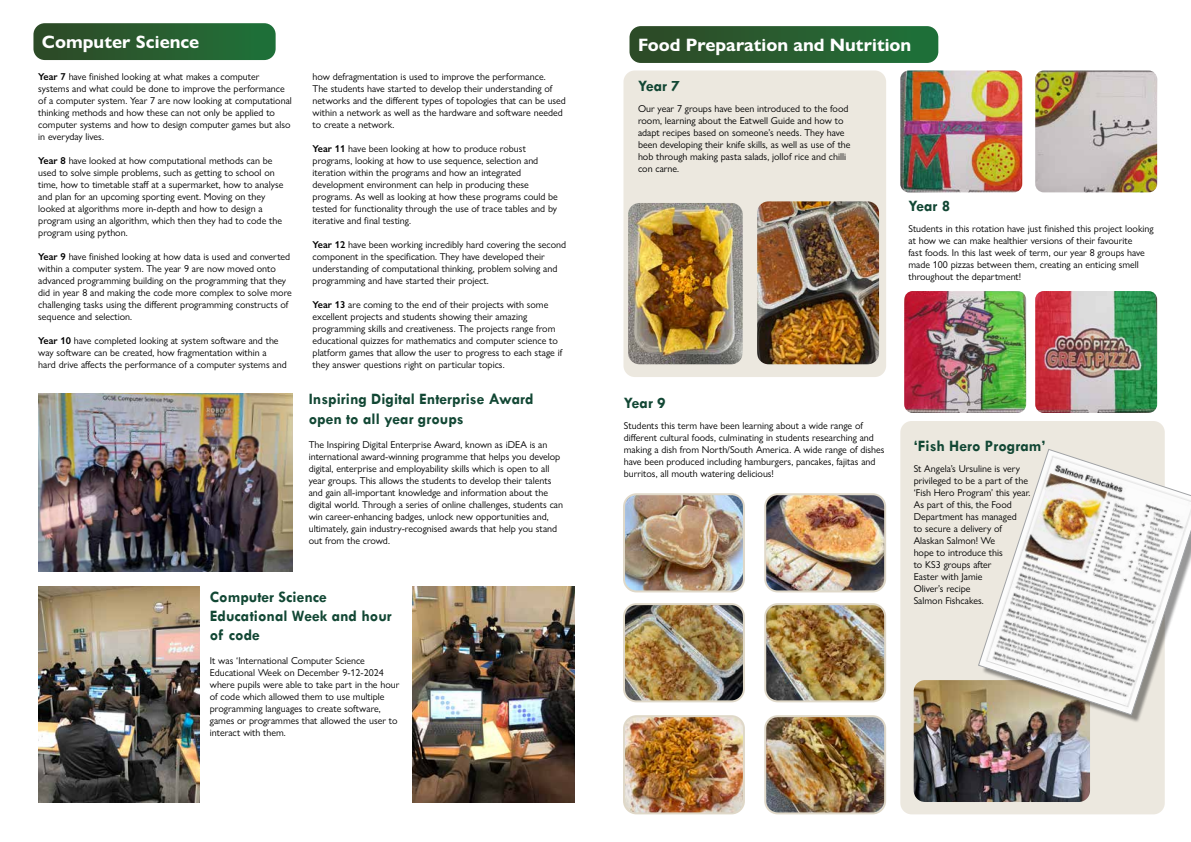
<style>
.page{position:relative;width:1191px;height:842px;background:#fff}
.page>*{position:absolute;margin:0;border:0;box-sizing:border-box;transform-origin:0 0}
.t1{font:700 18px "Gill Sans Nova";color:#fff}
.t2{font:700 16px/19.2px "Tw Cen";color:#124734}
.t3{font:10px/12px "Gill Sans Nova";color:#000}
.s1{font-weight:600}
</style>
<div class="page">
<div style="left:623px;top:70px;width:263px;height:307px;background:#ece8df;border-radius:11px"></div>
<div style="left:900px;top:421px;width:264px;height:393px;background:#ece8df;border-radius:11px"></div>
<svg style="left:629px;top:26px;width:309px;height:37px;background:#2a5f32"></svg>
<svg style="left:33px;top:23px;width:243px;height:37px;background:#2c6034"></svg>
<img style="left:913px;top:680px;width:177px;height:122px">
<div style="left:981px;top:452px;width:210px;height:271px;background:#000;opacity:.41"></div>
<svg style="left:978px;top:449px;width:213px;height:266px"></svg>
<img style="left:628px;top:203px;width:114px;height:161px">
<img style="left:757px;top:201px;width:122px;height:163px">
<img style="left:900px;top:70px;width:122px;height:122px">
<img style="left:1035px;top:70px;width:122px;height:122px">
<img style="left:904px;top:291px;width:122px;height:122px">
<img style="left:1035px;top:291px;width:122px;height:122px">
<img style="left:624px;top:496px;width:120px;height:95px">
<div style="left:623px;top:493px;width:122px;height:99px;border:2px solid #dfd8c8;border-radius:12px"></div>
<img style="left:767px;top:496px;width:118px;height:95px">
<div style="left:764px;top:493px;width:122px;height:99px;border:2px solid #dfd8c8;border-radius:12px"></div>
<img style="left:624px;top:606px;width:120px;height:95px">
<div style="left:623px;top:603px;width:122px;height:99px;border:2px solid #dfd8c8;border-radius:12px"></div>
<img style="left:767px;top:606px;width:118px;height:95px">
<div style="left:764px;top:603px;width:122px;height:99px;border:2px solid #dfd8c8;border-radius:12px"></div>
<img style="left:624px;top:718px;width:120px;height:95px">
<div style="left:623px;top:715px;width:122px;height:99px;border:2px solid #dfd8c8;border-radius:12px"></div>
<img style="left:767px;top:718px;width:118px;height:95px">
<div style="left:764px;top:715px;width:122px;height:99px;border:2px solid #dfd8c8;border-radius:12px"></div>
<img style="left:38px;top:393px;width:255px;height:178px">
<img style="left:38px;top:587px;width:162px;height:215px">
<img style="left:413px;top:587px;width:161px;height:215px">
<h1 class="t1" style="left:42px;top:31px;width:159px">Computer Science</h1>
<h1 class="t1" style="left:638px;top:34px;width:275px">Food Preparation and Nutrition</h1>
<p class="t3" style="left:38px;top:70px;width:255px"><span class="s1">Year 7</span> have finished looking at what makes a computer systems and what could be done to improve the performance of a computer system. Year 7 are now looking at computational thinking methods and how these can not only be applied to computer systems and how to design computer games but also in everyday lives.</p>
<p class="t3" style="left:38px;top:154px;width:247px"><span class="s1">Year 8</span> have looked at how computational methods can be used to solve simple problems, such as getting to school on time, how to timetable staff at a supermarket, how to analyse and plan for an upcoming sporting event. Moving on they looked at algorithms more in-depth and how to design a program using an algorithm, which then they had to code the program using python.</p>
<p class="t3" style="left:38px;top:250px;width:255px"><span class="s1">Year 9</span> have finished looking at how data is used and converted within a computer system. The year 9 are now moved onto advanced programming building on the programming that they did in year 8 and making the code more complex to solve more challenging tasks using the different programming constructs of sequence and selection.</p>
<p class="t3" style="left:38px;top:334px;width:250px"><span class="s1">Year 10</span> have completed looking at system software and the way software can be created, how fragmentation within a hard drive affects the performance of a computer systems and</p>
<p class="t3" style="left:313px;top:70px;width:255px">how defragmentation is used to improve the performance.<br>The students have started to develop their understanding of networks and the different types of topologies that can be used within a network as well as the hardware and software needed to create a network.</p>
<p class="t3" style="left:313px;top:142px;width:247px"><span class="s1">Year 11</span> have been looking at how to produce robust programs, looking at how to use sequence, selection and iteration within the programs and how an integrated development environment can help in producing these programs. As well as looking at how these programs could be tested for functionality through the use of trace tables and by iterative and final testing.</p>
<p class="t3" style="left:313px;top:238px;width:255px"><span class="s1">Year 12</span> have been working incredibly hard covering the second component in the specification. They have developed their understanding of computational thinking, problem solving and programming and have started their project.</p>
<p class="t3" style="left:313px;top:298px;width:251px"><span class="s1">Year 13</span> are coming to the end of their projects with some excellent projects and students showing their amazing programming skills and creativeness. The projects range from educational quizzes for mathematics and computer science to platform games that allow the user to progress to each stage if they answer questions right on particular topics.</p>
<h2 class="t2" style="left:309px;top:389px;width:226px">Inspiring Digital Enterprise Award open to all year groups</h2>
<p class="t3" style="left:309px;top:438px;width:256px">The Inspiring Digital Enterprise Award, known as iDEA is an international award-winning programme that helps you develop digital, enterprise and employability skills which is open to all year groups. This allows the students to develop their talents and gain all-important knowledge and information about the digital world. Through a series of online challenges, students can win career-enhancing badges, unlock new opportunities and, ultimately, gain industry-recognised awards that help you stand out from the crowd.</p>
<h2 class="t2" style="left:210px;top:587px;width:183px">Computer Science<br>Educational Week and hour of code</h2>
<p class="t3" style="left:210px;top:655px;width:191px">It was ‘International Computer Science Educational Week on December 9-12-2024 where pupils were able to take part in the hour of code which allowed them to use multiple programming languages to create software, games or programmes that allowed the user to interact with them.</p>
<h2 class="t2" style="left:638px;top:76px;width:43px">Year 7</h2>
<p class="t3" style="left:638px;top:102px;width:214px">Our year 7 groups have been introduced to the food room, learning about the Eatwell Guide and how to adapt recipes based on someone’s needs. They have been developing their knife skills, as well as use of the hob through making pasta salads, jollof rice and chilli con carne.</p>
<h2 class="t2" style="left:908px;top:196px;width:43px">Year 8</h2>
<p class="t3" style="left:908px;top:222px;width:247px">Students in this rotation have just finished this project looking at how we can make healthier versions of their favourite<br>fast foods. In this last week of term, our year 8 groups have made 100 pizzas between them, creating an enticing smell throughout the department!</p>
<h2 class="t2" style="left:624px;top:393px;width:43px">Year 9</h2>
<p class="t3" style="left:624px;top:419px;width:262px">Students this term have been learning about a wide range of different cultural foods, culminating in students researching and making a dish from North/South America. A wide range of dishes have been produced including hamburgers, pancakes, fajitas and burritos, all mouth watering delicious!</p>
<h2 class="t2" style="left:913px;top:435px;width:134px">‘Fish Hero Program’</h2>
<p class="t3" style="left:913px;top:462px;width:118px">St Angela’s Ursuline is very privileged to be a part of the ‘Fish Hero Program’ this year.<br>As part of this, the Food<br>Department has managed<br>to secure a delivery of<br>Alaskan Salmon! We<br>hope to introduce this<br>to KS3 groups after<br>Easter with Jamie<br>Oliver’s recipe<br>Salmon Fishcakes.</p>
</div>
